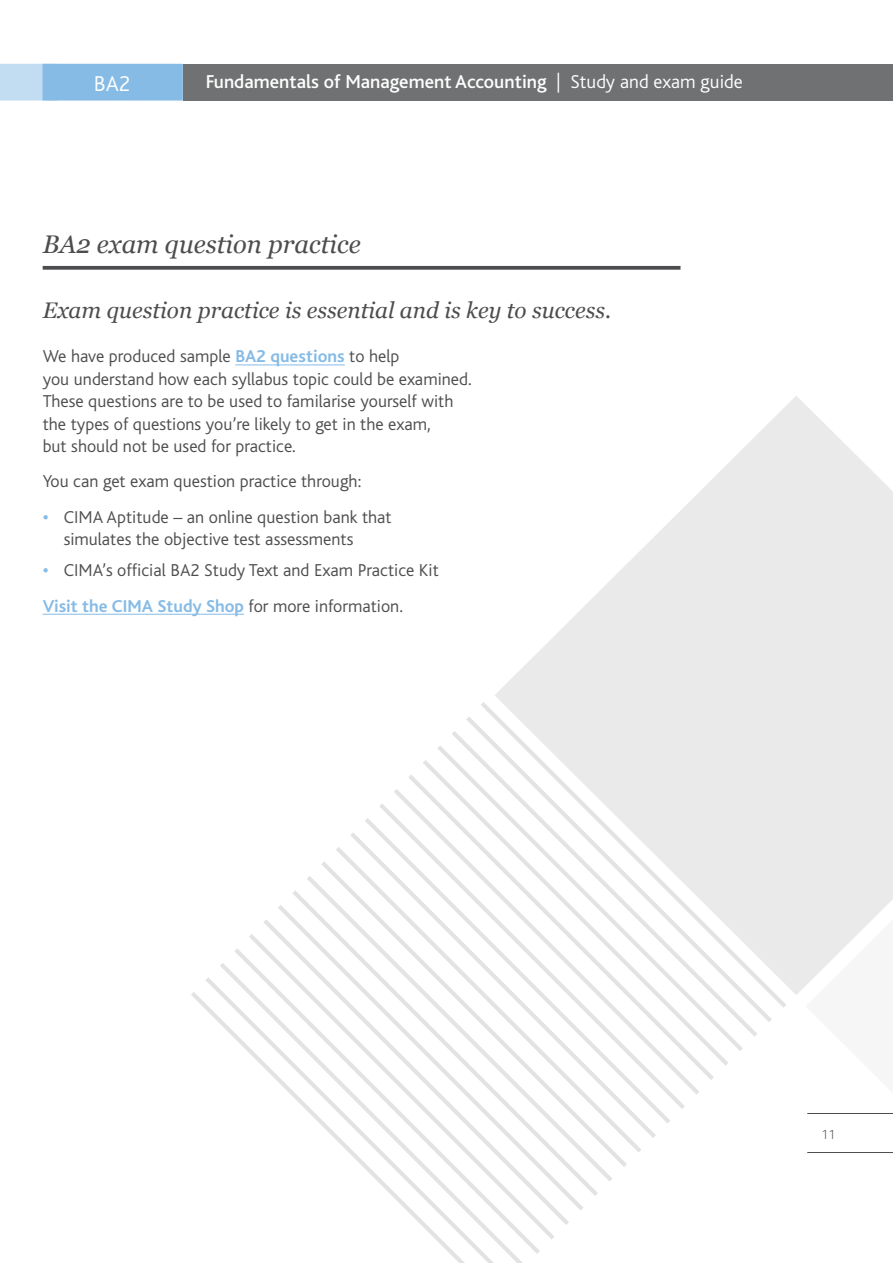
<style>
.page{position:relative;width:893px;height:1263px;background:#fff}
.page>*{position:absolute;margin:0;border:0;box-sizing:border-box;transform-origin:0 0}
.t1{font:italic 25.5px "Georgia";color:#4d4d4f}
.t2{font:italic 22.5px "Georgia";color:#4d4d4f}
.t3{font:300 22.5px "Bliss";color:#fff}
.t4{font:500 19.5px "Bliss";color:#fff}
.t5{font:300 18px/22.5px "Bliss";color:#4d4d4f}
.t6{font:200 13.5px "Bliss";color:#4d4d4f}
.s1{font-weight:300}
.s2{font-weight:700;color:#86bbe6}
</style>
<div class="page">
<svg style="left:43px;top:266px;width:637px;height:4px;background:#5a5a5c"></svg>
<hr style="left:235px;top:364px;width:110px;height:1px;background:#86bbe6">
<hr style="left:43px;top:614px;width:201px;height:1px;background:#86bbe6">
<svg style="left:495px;top:396px;width:398px;height:599px;fill:#eaeaeb"></svg>
<svg style="left:805px;top:706px;width:88px;height:289px;fill:#eaeaeb"></svg>
<svg style="left:191px;top:697px;width:600px;height:566px"></svg>
<hr style="left:807px;top:1113px;width:86px;height:1px;background:#4d4d4f">
<hr style="left:807px;top:1152px;width:86px;height:1px;background:#4d4d4f">
<div style="left:183px;top:64px;width:710px;height:37px;background:#707172"></div>
<div style="left:0;top:64px;width:57px;height:37px;background:#c2ddf2"></div>
<div style="left:43px;top:64px;width:140px;height:37px;background:#86bbe6"></div>
<p class="t3" style="left:94px;top:72px;width:38px">BA2</p>
<p class="t4" style="left:206px;top:72px;width:539px">Fundamentals of Management Accounting <span class="s1">| Study and exam guide</span></p>
<h1 class="t1" style="left:43px;top:226px;width:320px">BA2 exam question practice</h1>
<p class="t2" style="left:43px;top:294px;width:570px">Exam question practice is essential and is key to success.</p>
<p class="t5" style="left:43px;top:345px;width:431px">We have produced sample <span class="s2">BA2 questions</span> to help<br>you understand how each syllabus topic could be examined.<br>These questions are to be used to familarise yourself with the types of questions you’re likely to get in the exam,<br>but should not be used for practice.</p>
<p class="t5" style="left:43px;top:471px;width:320px">You can get exam question practice through:</p>
<p class="t5" style="left:64px;top:506px;width:330px;text-indent:-21px"><span class="s2">•</span> CIMA Aptitude – an online question bank that simulates the objective test assessments</p>
<p class="t5" style="left:43px;top:553px;width:398px;line-height:35.2px"><span class="s2">•</span> CIMA’s official BA2 Study Text and Exam Practice Kit<br><span class="s2">Visit the CIMA Study Shop</span> for more information.</p>
<p class="t6" style="left:822px;top:1128px;width:15px">11</p>
</div>
